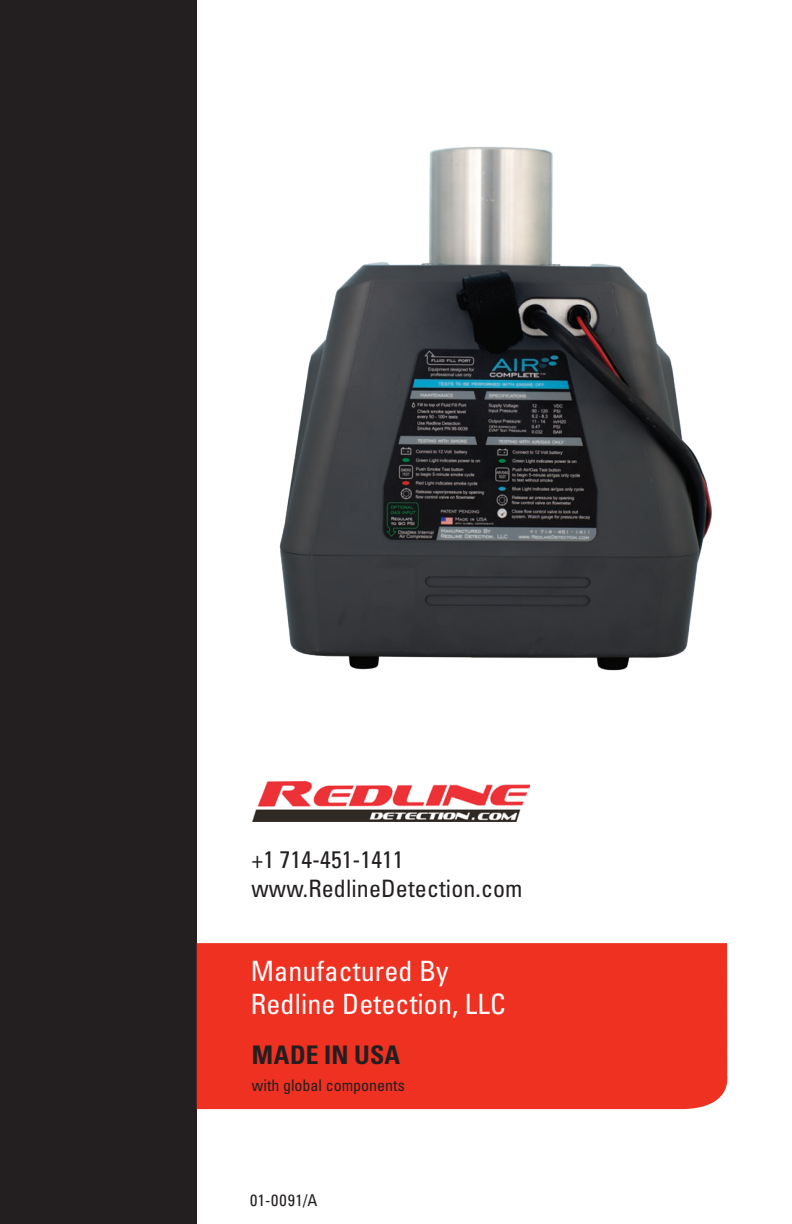
<style>
.page{position:relative;width:792px;height:1224px;background:#fff}
.page>*{position:absolute;margin:0;border:0;box-sizing:border-box;transform-origin:0 0}
.t1{font:condensed 28px "Univers LT Std";letter-spacing:.005em;color:#fff}
.t2{font:700 condensed 25.6px "Univers LT Std";letter-spacing:.01em;color:#231f20}
.t3{font:condensed 24px "Univers LT Std";letter-spacing:.005em;color:#231f20}
.t4{font:condensed 16.4px "Univers LT Std";letter-spacing:.045em;color:#231f20}
.t5{font:condensed 16px "Univers LT Std";color:#231f20}
</style>
<div class="page">
<div style="left:0;top:0;width:197px;height:1224px;background:#231f20"></div>
<img style="left:252px;top:781px;width:277px;height:41px">
<div style="left:197px;top:943px;width:531px;height:166px;background:#ef3122"></div>
<img style="left:279px;top:146px;width:433px;height:525px">
<p class="t3" style="left:251px;top:844px;width:154px">+1 714-451-1411</p>
<p class="t3" style="left:251px;top:873px;width:273px">www.RedlineDetection.com</p>
<p class="t1" style="left:251px;top:953px;width:199px">Manufactured By</p>
<p class="t1" style="left:251px;top:986px;width:256px">Redline Detection, LLC</p>
<p class="t2" style="left:252px;top:1039px;width:150px">MADE IN USA</p>
<p class="t5" style="left:252px;top:1075px;width:154px">with global components</p>
<p class="t4" style="left:250px;top:1190px;width:69px">01-0091/A</p>
</div>
